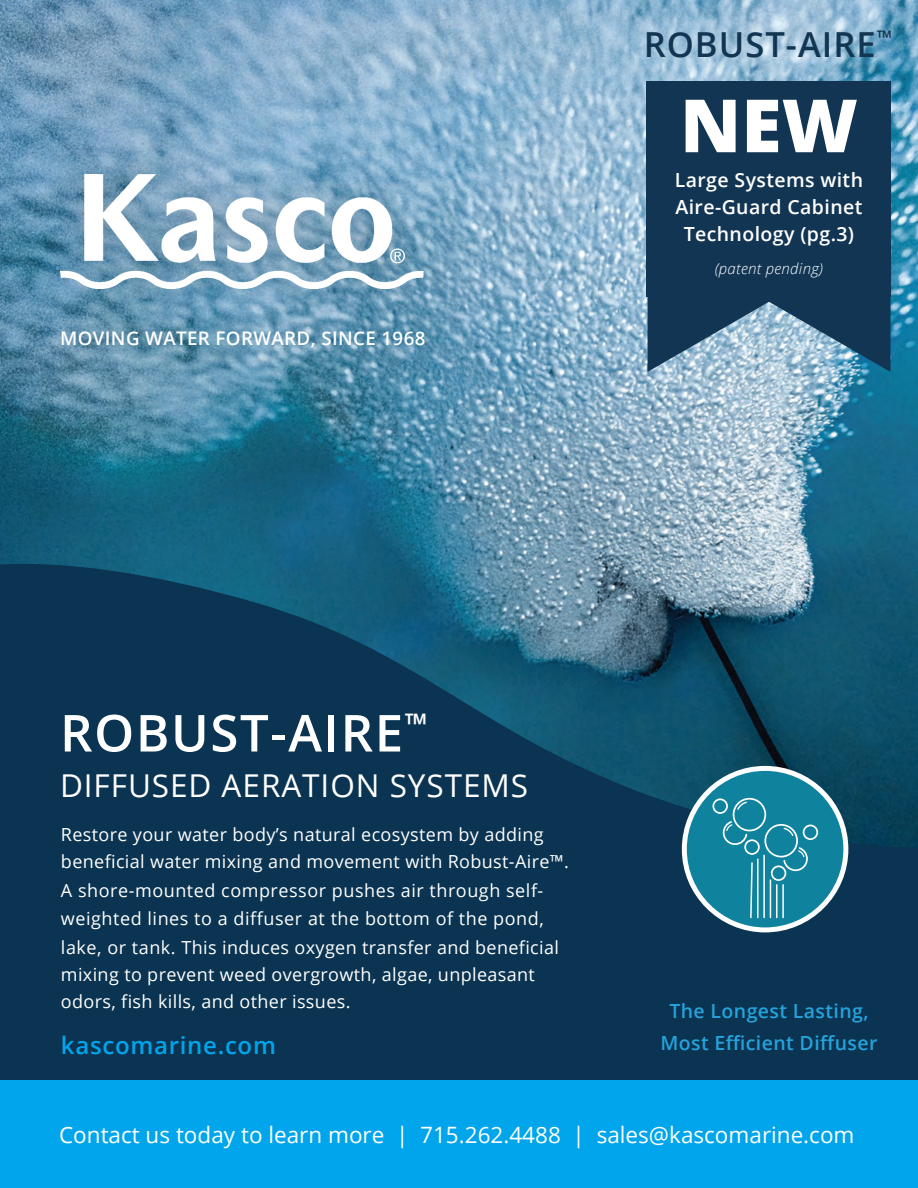
<style>
.page{position:relative;width:918px;height:1188px;background:#fff}
.page>*{position:absolute;margin:0;border:0;box-sizing:border-box;transform-origin:0 0}
.t1{font:800 73.5px "Open Sans";color:#fff}
.t2{font:600 51px "Open Sans";letter-spacing:.03em;color:#fff}
.t3{font:600 34.5px "Open Sans";letter-spacing:.03em;color:#113552}
.t4{font:31.5px "Open Sans";letter-spacing:.03em;color:#fff}
.t5{font:600 24px "Open Sans";letter-spacing:.03em;color:#00a5ec}
.t6{font:22.5px "Open Sans";color:#fff}
.t7{font:600 19.5px/27px "Open Sans";letter-spacing:.02em;color:#fff;text-align:center}
.t8{font:600 19.5px "Open Sans";letter-spacing:.02em;color:#26a2db}
.t9{font:600 18.75px "Open Sans";letter-spacing:.02em;color:#fff}
.t10{font:18px/27.8px "Open Sans";letter-spacing:.02em;color:#fff}
.t11{font:italic 300 15px "Open Sans";letter-spacing:.02em;color:#fff}
</style>
<div class="page">
<img style="left:0;top:0;width:918px;height:560px">
<svg style="left:0;top:560px;width:918px;height:520px;background:#11405c"></svg>
<svg style="left:682px;top:766px;width:166px;height:166px;background:#2c849b"></svg>
<hr style="left:757px;top:859px;width:2px;height:59px;background:#fff">
<hr style="left:763px;top:855px;width:2px;height:63px;background:#fff">
<hr style="left:770px;top:880px;width:1px;height:38px;background:#fff">
<hr style="left:776px;top:885px;width:2px;height:33px;background:#fff">
<hr style="left:782px;top:885px;width:2px;height:33px;background:#fff">
<div style="left:27px;top:139px;width:429px;height:185px;background:#231f20;opacity:.25"></div>
<img style="left:60px;top:174px;width:364px;height:115px">
<div style="left:33px;top:302px;width:420px;height:72px;background:#231f20;opacity:.25"></div>
<div style="left:616px;top:1px;width:302px;height:86px;background:#fff;opacity:.75"></div>
<div style="left:0;top:1080px;width:918px;height:108px;background:#00a5ec"></div>
<div style="left:647px;top:81px;width:244px;height:216px;background:#113552"></div>
<svg style="left:648px;top:297px;width:243px;height:75px;background:#557790"></svg>
<p class="t3" style="left:644px;top:20px;width:250px">ROBUST-AIRE<sup>™</sup></p>
<p class="t1" style="left:680px;top:70px;width:180px">NEW</p>
<p class="t7" style="left:675px;top:166px;width:190px">Large Systems with</p>
<p class="t9" style="left:60px;top:325px;width:367px">MOVING WATER FORWARD, SINCE 1968</p>
<p class="t7" style="left:676px;top:193px;width:188px">Aire-Guard Cabinet<br>Technology (pg.3)</p>
<p class="t11" style="left:715px;top:258px;width:110px">(patent pending)</p>
<p class="t2" style="left:60px;top:698px;width:369px">ROBUST-AIRE<sup>™</sup></p>
<p class="t4" style="left:60px;top:764px;width:470px">DIFFUSED AERATION SYSTEMS</p>
<p class="t10" style="left:61px;top:821px;width:510px">Restore your water body’s natural ecosystem by adding beneficial water mixing and movement with Robust-Aire™.<br>A shore-mounted compressor pushes air through self&shy;weighted lines to a diffuser at the bottom of the pond, lake, or tank. This induces oxygen transfer and beneficial mixing to prevent weed overgrowth, algae, unpleasant odors, fish kills, and other issues.</p>
<p class="t5" style="left:61px;top:1029px;width:217px">kascomarine.com</p>
<p class="t8" style="left:669px;top:998px;width:201px">The Longest Lasting,</p>
<p class="t8" style="left:661px;top:1029px;width:218px">Most Efficient Diffuser</p>
<p class="t6" style="left:59px;top:1119px;width:797px">Contact us today to learn more | 715.262.4488 | sales@kascomarine.com</p>
</div>
